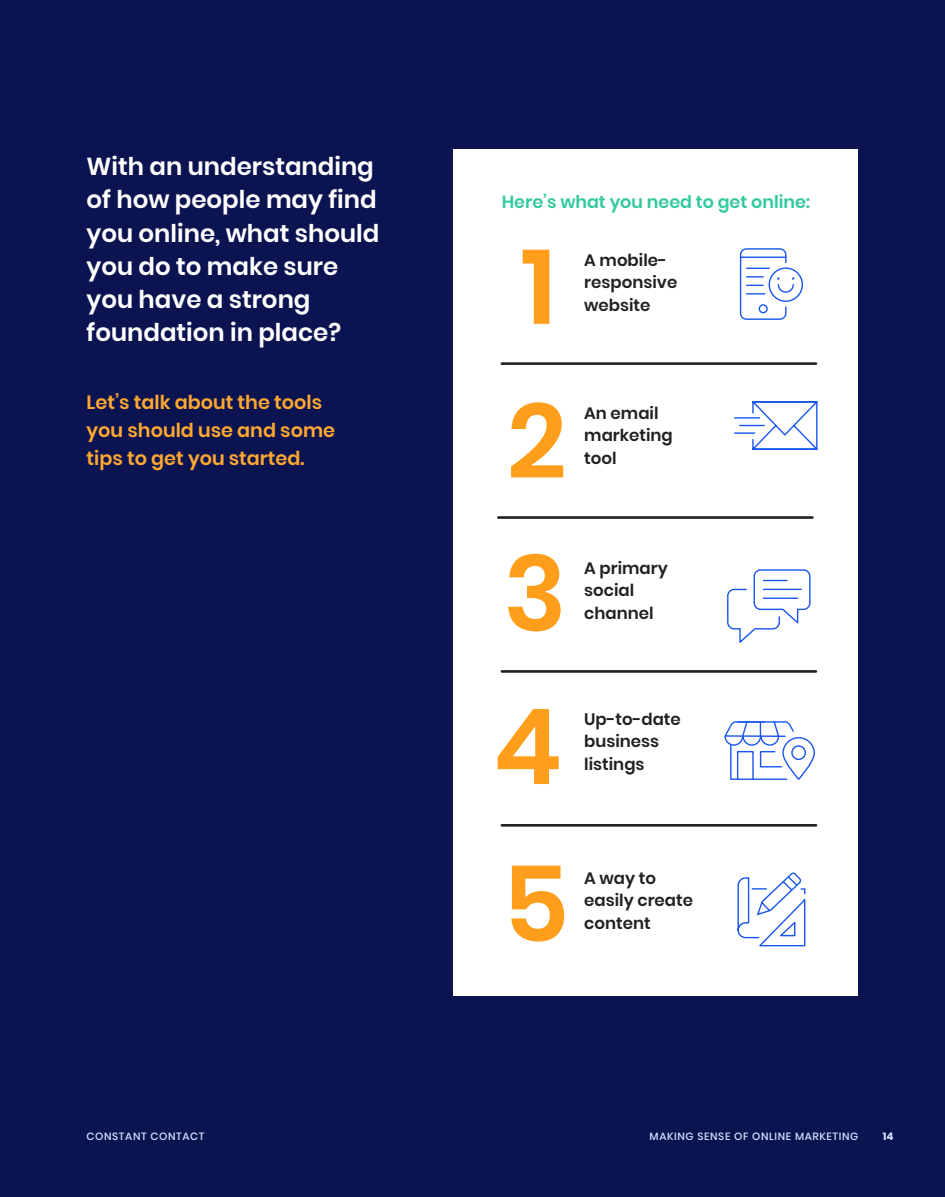
<style>
.page{position:relative;width:945px;height:1197px;background:#0b1450}
.page>*{position:absolute;margin:0;border:0;box-sizing:border-box;transform-origin:0 0}
.t1{font:600 105px "Poppins";color:#ff9e1a}
.t2{font:600 24.5px/33.2px "Poppins";color:#fff}
.t3{font:600 19.25px/28px "Poppins";color:#ffa831}
.t4{font:600 17.5px "Poppins";color:#33c99e}
.t5{font:600 16.62px/22.8px "Poppins";color:#212121}
.t6{font:500 10.5px "Poppins";letter-spacing:.06em;color:#cde4ff}
.t7{font:700 10.5px "Poppins";color:#cde4ff}
</style>
<div class="page">
<div style="left:454px;top:149px;width:404px;height:846px;background:#fff"></div>
<hr style="left:502px;top:362px;width:314px;height:3px;background:#212121">
<hr style="left:502px;top:670px;width:314px;height:3px;background:#212121">
<hr style="left:498px;top:516px;width:314px;height:3px;background:#212121">
<hr style="left:502px;top:824px;width:314px;height:3px;background:#212121">
<div style="left:769px;top:267px;width:34px;height:35px;border:1px solid #1856ed;border-radius:50%"></div>
<svg style="left:739px;top:248px;width:56px;height:72px"></svg>
<hr style="left:735px;top:417px;width:24px;height:2px;background:#1856ed">
<hr style="left:735px;top:432px;width:20px;height:2px;background:#1856ed">
<svg style="left:740px;top:401px;width:78px;height:49px"></svg>
<svg style="left:727px;top:569px;width:84px;height:74px"></svg>
<svg style="left:724px;top:721px;width:91px;height:59px"></svg>
<svg style="left:737px;top:872px;width:69px;height:75px"></svg>
<h2 class="t2" style="left:87px;top:150px;width:294px">With an understanding of how people may find you online, what should you do to make sure you have a strong foundation in place?</h2>
<p class="t3" style="left:87px;top:388px;width:250px">Let’s talk about the tools you should use and some tips to get you started.</p>
<p class="t4" style="left:502px;top:192px;width:310px">Here’s what you need to get online:</p>
<h1 class="t1" style="left:521px;top:226px;width:36px">1</h1>
<p class="t5" style="left:584px;top:249px;width:95px">A mobile&shy;responsive</p>
<p class="t5" style="left:584px;top:294px;width:68px">website</p>
<h1 class="t1" style="left:507px;top:380px;width:61px">2</h1>
<p class="t5" style="left:584px;top:401px;width:90px">An email marketing</p>
<p class="t5" style="left:584px;top:447px;width:34px">tool</p>
<h1 class="t1" style="left:504px;top:533px;width:64px">3</h1>
<p class="t5" style="left:584px;top:557px;width:85px">A primary social</p>
<p class="t5" style="left:584px;top:602px;width:71px">channel</p>
<h1 class="t1" style="left:494px;top:686px;width:70px">4</h1>
<p class="t5" style="left:584px;top:707px;width:98px">Up-to-date business</p>
<p class="t5" style="left:584px;top:753px;width:62px">listings</p>
<h1 class="t1" style="left:503px;top:844px;width:68px">5</h1>
<p class="t5" style="left:584px;top:867px;width:110px">A way to easily create</p>
<p class="t5" style="left:584px;top:912px;width:68px">content</p>
<p class="t6" style="left:87px;top:1130px;width:119px">CONSTANT CONTACT</p>
<p class="t6" style="left:650px;top:1130px;width:210px">MAKING SENSE OF ONLINE MARKETING</p>
<p class="t7" style="left:883px;top:1130px;width:12px">14</p>
</div>
